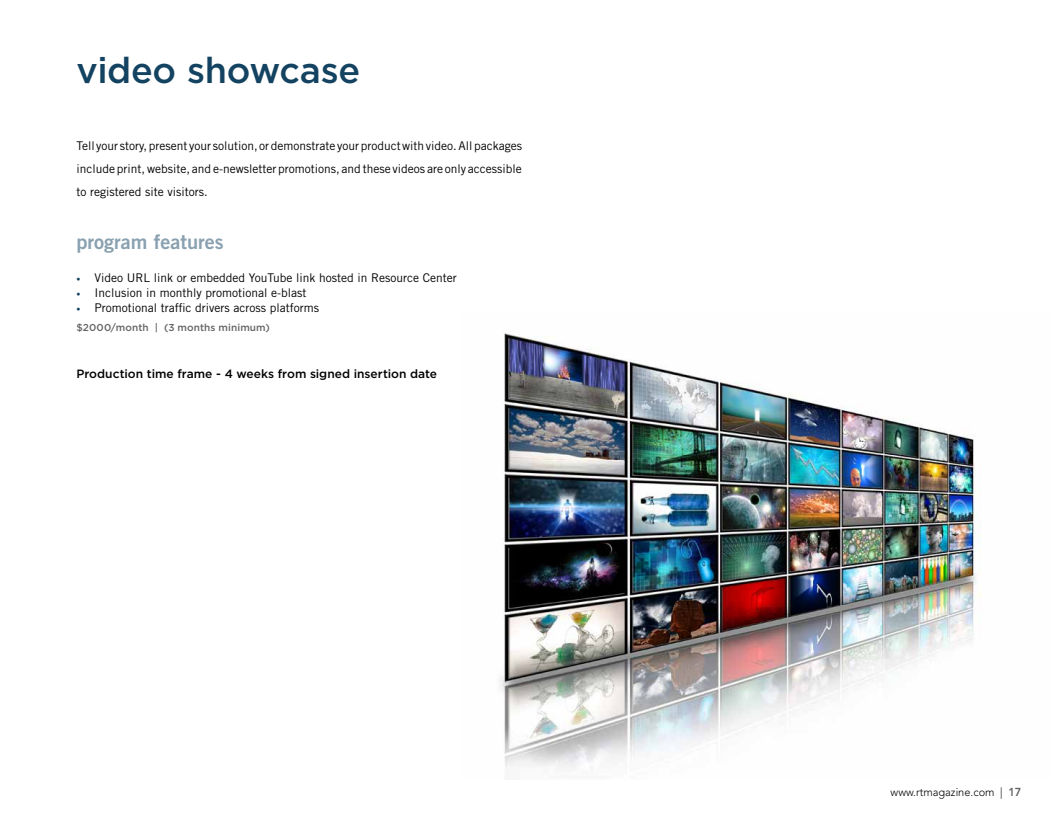
<style>
.page{position:relative;width:1062px;height:828px;background:#fff}
.page>*{position:absolute;margin:0;border:0;box-sizing:border-box;transform-origin:0 0}
.t1{font:500 36px "Gotham HTF";letter-spacing:-.01em;color:#144361}
.t2{font:20px "Trade Gothic LT Std Bd 2";color:#89a1b0}
.t3{font:12px/22.8px "Trade Gothic LT Std";color:#000;text-align:justify}
.t4{font:500 12px "Gotham HTF";color:#000}
.t5{font:300 11.6px "Avenir LT Std";color:#000;scale:.95 1}
.t6{font:500 10px "Gotham HTF";letter-spacing:.01em;color:#646465}
.s1{font-weight:300;font-size:8px;color:#144361}
.s2{font-weight:800;color:#646465}
</style>
<div class="page">
<img style="left:499px;top:333px;width:482px;height:437px">
<h1 class="t1" style="left:76px;top:50px;width:285px">video showcase</h1>
<p class="t3" style="left:76px;top:134px;width:447px">Tell your story, present your solution, or demonstrate your product with video. All packages include print, website, and e-newsletter promotions, and these videos are only accessible to registered site visitors.</p>
<h2 class="t2" style="left:76px;top:229px;width:149px">program features</h2>
<p class="t3" style="left:76px;top:266px;width:382px"><span class="s1">•</span> Video URL link or embedded YouTube link hosted in Resource Center</p>
<p class="t3" style="left:76px;top:281px;width:231px"><span class="s1">•</span> Inclusion in monthly promotional e-blast</p>
<p class="t3" style="left:76px;top:296px;width:244px"><span class="s1">•</span> Promotional traffic drivers across platforms</p>
<p class="t6" style="left:76px;top:321px;width:195px">$2000/month | (3 months minimum)</p>
<p class="t4" style="left:76px;top:367px;width:362px">Production time frame - 4 weeks from signed insertion date</p>
<p class="t5" style="left:891px;top:786px;width:139px">www.rtmagazine.com | <span class="s2">17</span></p>
</div>
